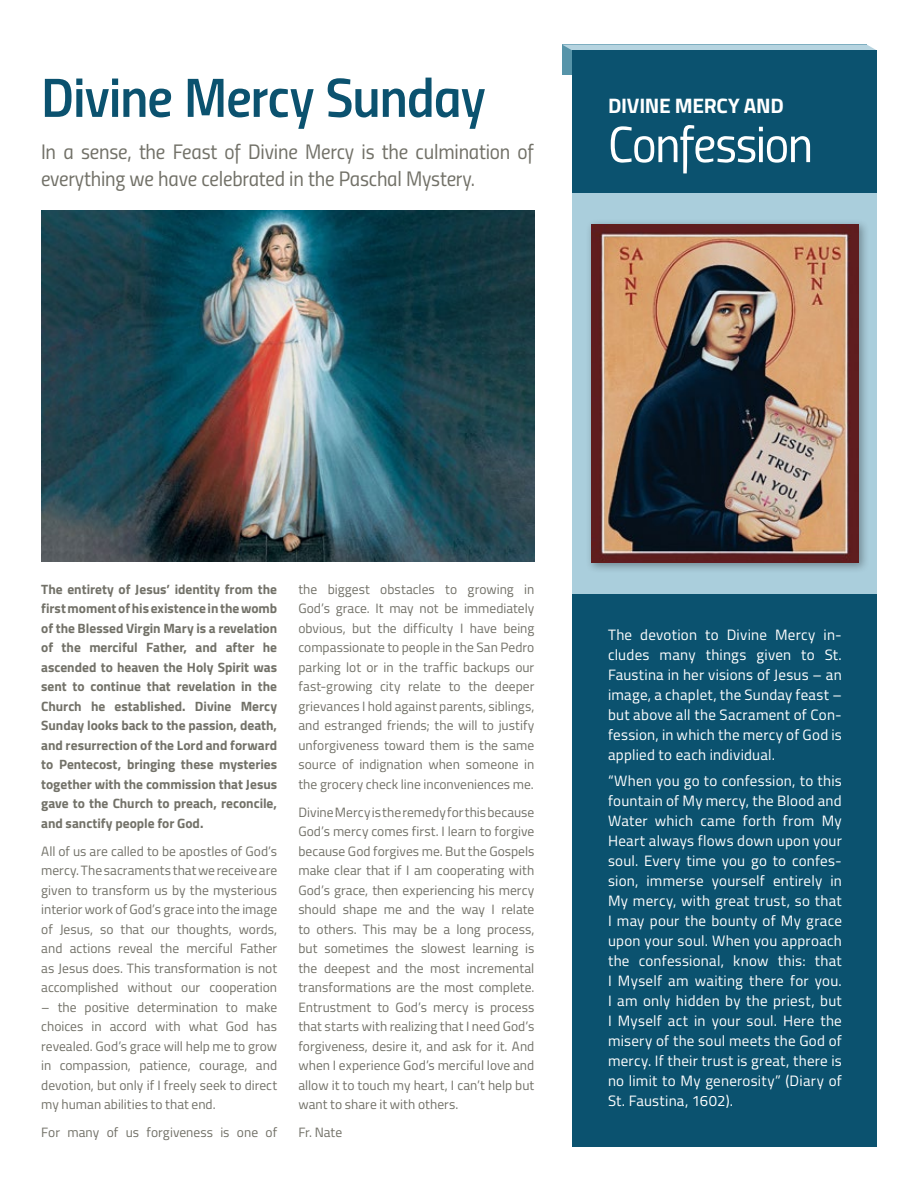
<style>
.page{position:relative;width:918px;height:1188px;background:#fff}
.page>*{position:absolute;margin:0;border:0;box-sizing:border-box;transform-origin:0 0}
.t1{font:55.5px "Titillium Semibold Upright";letter-spacing:-.02em;color:#0b526f}
.t2{font:51px "Titillium Regular Upright";letter-spacing:-.03em;color:#fff}
.t3{font:21px/27px "Titillium Regular Upright";letter-spacing:-.01em;color:#727168}
.t4{font:700 21px "Titillium";letter-spacing:-.015em;color:#fff}
.t5{font:15px/20px "Titillium";letter-spacing:.015em;color:#fff;text-align:justify}
.t6{font:13.5px/19.5px "Titillium";color:#727168;text-align:justify}
.t7{font:700 13.5px/19.5px "Titillium";color:#727168;text-align:justify}
</style>
<div class="page">
<div style="left:562px;top:45px;width:305px;height:30px;background:#5794a9"></div>
<div style="left:563px;top:45px;width:313px;height:5px;background:#b6d4e0"></div>
<div style="left:573px;top:50px;width:304px;height:1097px;background:#0b526f"></div>
<div style="left:573px;top:193px;width:304px;height:401px;background:#aacedc"></div>
<img style="left:41px;top:210px;width:493px;height:352px">
<div style="left:585px;top:219px;width:284px;height:354px;background:#000;opacity:.32"></div>
<img style="left:591px;top:224px;width:268px;height:339px">
<h1 class="t1" style="left:41px;top:55px;width:446px">Divine Mercy Sunday</h1>
<h3 class="t3" style="left:41px;top:137px;width:495px">In a sense, the Feast of Divine Mercy is the culmination of everything we have celebrated in the Paschal Mystery.</h3>
<h3 class="t4" style="left:608px;top:89px;width:177px">DIVINE MERCY AND</h3>
<h2 class="t2" style="left:608px;top:107px;width:207px">Confession</h2>
<p class="t7" style="left:41px;top:579px;width:237px">The entirety of Jesus’ identity from the first moment of his existence in the womb of the Blessed Virgin Mary is a revelation of the merciful Father, and after he ascended to heaven the Holy Spirit was sent to continue that revelation in the Church he established. Divine Mercy Sunday looks back to the passion, death, and resurrection of the Lord and forward to Pentecost, bringing these mysteries together with the commission that Jesus gave to the Church to preach, reconcile, and sanctify people for God.</p>
<p class="t6" style="left:41px;top:841px;width:237px">All of us are called to be apostles of God’s mercy. The sacraments that we receive are given to transform us by the mysterious interior work of God’s grace into the image of Jesus, so that our thoughts, words, and actions reveal the merciful Father as Jesus does. This transformation is not accomplished without our cooperation</p>
<p class="t6" style="left:41px;top:997px;width:237px">– the positive determination to make choices in accord with what God has revealed. God’s grace will help me to grow in compassion, patience, courage, and devotion, but only if I freely seek to direct my human abilities to that end.</p>
<p class="t6" style="left:41px;top:1122px;width:237px">For many of us forgiveness is one of</p>
<p class="t6" style="left:298px;top:579px;width:237px">the biggest obstacles to growing in God’s grace. It may not be immediately obvious, but the difficulty I have being compassionate to people in the San Pedro parking lot or in the traffic backups our fast-growing city relate to the deeper grievances I hold against parents, siblings, and estranged friends; the will to justify unforgiveness toward them is the same source of indignation when someone in the grocery check line inconveniences me.</p>
<p class="t6" style="left:298px;top:802px;width:237px">Divine Mercy is the remedy for this because God’s mercy comes first. I learn to forgive because God forgives me. But the Gospels make clear that if I am cooperating with God’s grace, then experiencing his mercy should shape me and the way I relate to others. This may be a long process, but sometimes the slowest learning is the deepest and the most incremental transformations are the most complete.<br>Entrustment to God’s mercy is process that starts with realizing that I need God’s forgiveness, desire it, and ask for it. And when I experience God’s merciful love and allow it to touch my heart, I can’t help but want to share it with others.</p>
<p class="t6" style="left:298px;top:1122px;width:45px">Fr. Nate</p>
<p class="t5" style="left:608px;top:624px;width:235px">The devotion to Divine Mercy in&shy;cludes many things given to St.<br>Faustina in her visions of Jesus – an image, a chaplet, the Sunday feast – but above all the Sacrament of Con&shy;fession, in which the mercy of God is applied to each individual.</p>
<p class="t5" style="left:608px;top:770px;width:235px">“When you go to confession, to this fountain of My mercy, the Blood and Water which came forth from My Heart always flows down upon your soul. Every time you go to confes&shy;sion, immerse yourself entirely in My mercy, with great trust, so that I may pour the bounty of My grace upon your soul. When you approach the confessional, know this: that I Myself am waiting there for you.<br>I am only hidden by the priest, but I Myself act in your soul. Here the misery of the soul meets the God of mercy. If their trust is great, there is no limit to My generosity” (Diary of St. Faustina, 1602).</p>
</div>
